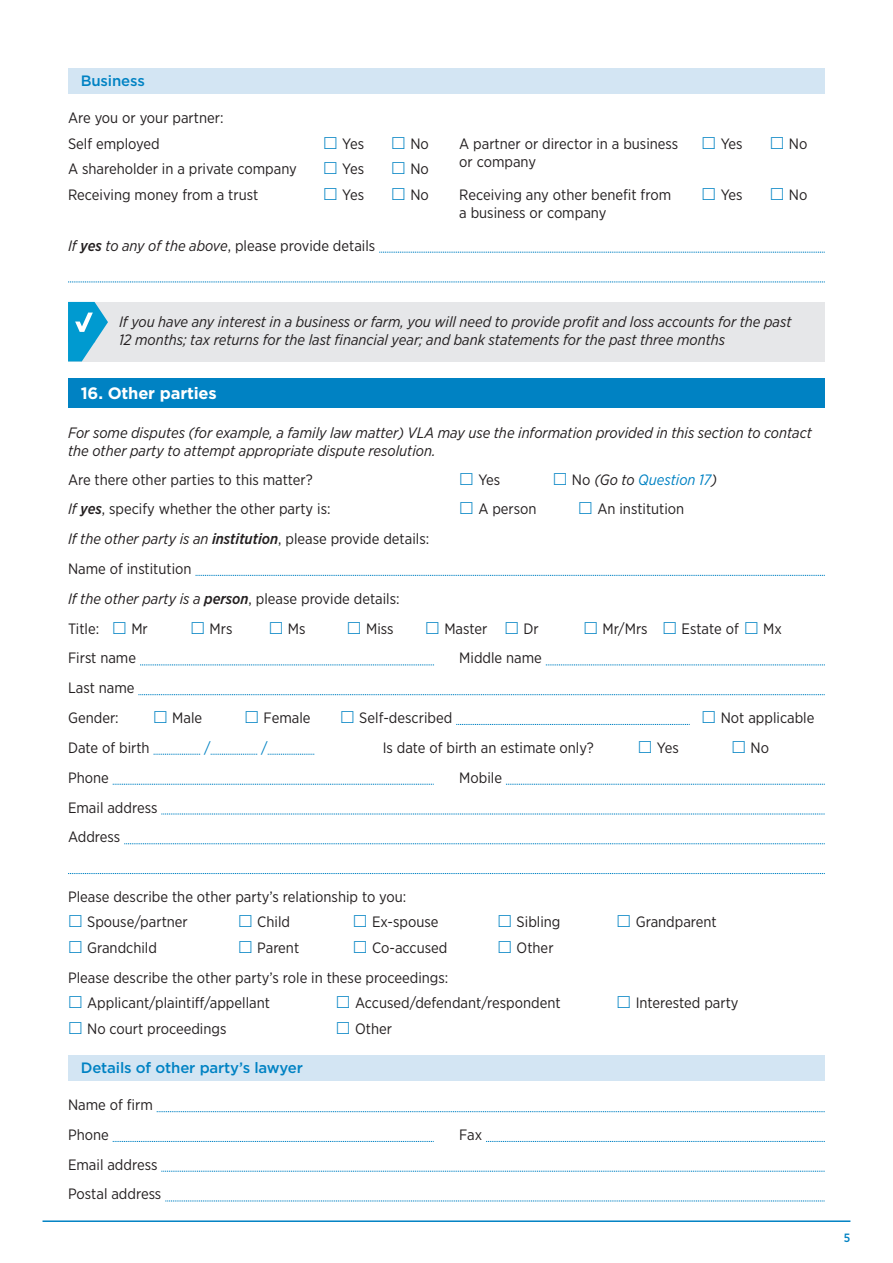
<style>
.page{position:relative;width:893px;height:1263px;background:#fff}
.page>*{position:absolute;margin:0;border:0;box-sizing:border-box;transform-origin:0 0}
.t1{font:700 16.5px "Gotham";letter-spacing:-.01em;color:#fff}
.t2{font:15px/29.7px "Gotham Narrow";color:#231f20}
.t3{font:italic 15px/18px "Gotham Narrow";color:#231f20}
.t4{font:500 15px "Gotham";letter-spacing:-.01em;color:#0082c3}
.t5{font:italic 15px "Gotham Narrow";color:#0082c3}
.t6{font:15px "Gotham Narrow";color:#0082c3}
.t7{font:500 12px "Gotham Narrow";color:#0082c3}
.s1{font-style:italic}
.s2{font-weight:500;font-style:italic}
.s3{font-style:normal;color:#231f20}
.s4{color:#231f20}
</style>
<div class="page">
<hr style="left:43px;top:1220px;width:807px;height:2px;background:#0082c3">
<div style="left:68px;top:68px;width:757px;height:26px;background:#d3e5f3"></div>
<svg style="left:379px;top:252px;width:446px;height:1px"></svg>
<svg style="left:68px;top:282px;width:757px;height:1px"></svg>
<div style="left:68px;top:302px;width:757px;height:59px;background:#e6e7e9"></div>
<div style="left:68px;top:378px;width:757px;height:30px;background:#0082c3"></div>
<svg style="left:196px;top:575px;width:629px;height:1px"></svg>
<svg style="left:140px;top:665px;width:294px;height:1px"></svg>
<svg style="left:546px;top:665px;width:279px;height:1px"></svg>
<svg style="left:138px;top:694px;width:687px;height:1px"></svg>
<svg style="left:456px;top:724px;width:234px;height:1px"></svg>
<svg style="left:154px;top:754px;width:46px;height:1px"></svg>
<svg style="left:211px;top:754px;width:46px;height:1px"></svg>
<svg style="left:268px;top:754px;width:46px;height:1px"></svg>
<svg style="left:113px;top:784px;width:321px;height:1px"></svg>
<svg style="left:506px;top:784px;width:319px;height:1px"></svg>
<svg style="left:161px;top:814px;width:664px;height:1px"></svg>
<svg style="left:124px;top:843px;width:701px;height:1px"></svg>
<svg style="left:68px;top:873px;width:757px;height:1px"></svg>
<div style="left:68px;top:1055px;width:757px;height:25px;background:#d3e5f3"></div>
<svg style="left:157px;top:1111px;width:668px;height:1px"></svg>
<svg style="left:113px;top:1141px;width:321px;height:1px"></svg>
<svg style="left:486px;top:1141px;width:339px;height:1px"></svg>
<svg style="left:161px;top:1171px;width:664px;height:1px"></svg>
<svg style="left:165px;top:1201px;width:660px;height:1px"></svg>
<svg style="left:68px;top:302px;width:40px;height:59px"></svg>
<p class="t4" style="left:81px;top:70px;width:66px">Business</p>
<p class="t2" style="left:68px;top:105px;width:157px;line-height:25.5px">Are you or your partner:<br>Self employed</p>
<p class="t2" style="left:342px;top:128px;width:23px">Yes</p>
<p class="t2" style="left:410px;top:128px;width:20px">No</p>
<p class="t2" style="left:459px;top:134px;width:221px;line-height:18px">A partner or director in a business or company</p>
<p class="t2" style="left:721px;top:128px;width:23px">Yes</p>
<p class="t2" style="left:789px;top:128px;width:20px">No</p>
<p class="t2" style="left:68px;top:154px;width:230px">A shareholder in a private company</p>
<p class="t2" style="left:342px;top:154px;width:23px">Yes</p>
<p class="t2" style="left:410px;top:154px;width:20px">No</p>
<p class="t2" style="left:68px;top:179px;width:192px">Receiving money from a trust</p>
<p class="t2" style="left:342px;top:179px;width:23px">Yes</p>
<p class="t2" style="left:410px;top:179px;width:20px">No</p>
<p class="t2" style="left:459px;top:185px;width:213px;line-height:18px">Receiving any other benefit from a business or company</p>
<p class="t2" style="left:721px;top:179px;width:23px">Yes</p>
<p class="t2" style="left:789px;top:179px;width:20px">No</p>
<p class="t2" style="left:68px;top:230px;width:309px"><span class="s1">If</span> <span class="s2">yes</span> <span class="s1">to any of the above</span>, please provide details</p>
<p class="t3" style="left:119px;top:312px;width:674px">If you have any interest in a business or farm, you will need to provide profit and loss accounts for the past<br>12 months; tax returns for the last financial year; and bank statements for the past three months</p>
<p class="t1" style="left:81px;top:382px;width:138px">16. Other parties</p>
<p class="t3" style="left:68px;top:423px;width:745px">For some disputes (for example, a family law matter) VLA may use the information provided in this section to contact the other party to attempt appropriate dispute resolution.</p>
<p class="t2" style="left:68px;top:464px;width:246px">Are there other parties to this matter?</p>
<p class="t2" style="left:478px;top:464px;width:23px">Yes</p>
<p class="t5" style="left:572px;top:470px;width:147px"><span class="s3">No</span> <span class="s4">(Go to</span> Question 17<span class="s4">)</span></p>
<p class="t2" style="left:68px;top:494px;width:264px"><span class="s1">If</span> <span class="s2">yes</span>, specify whether the other party is:</p>
<p class="t2" style="left:478px;top:494px;width:60px">A person</p>
<p class="t2" style="left:597px;top:494px;width:88px">An institution</p>
<p class="t2" style="left:68px;top:524px;width:363px"><span class="s1">If the other party is an</span> <span class="s2">institution</span>, please provide details:<br>Name of institution<br><span class="s1">If the other party is a</span> <span class="s2">person</span>, please provide details:<br>Title:</p>
<p class="t2" style="left:131px;top:613px;width:18px">Mr</p>
<p class="t2" style="left:210px;top:613px;width:24px">Mrs</p>
<p class="t2" style="left:288px;top:613px;width:19px">Ms</p>
<p class="t2" style="left:366px;top:613px;width:29px">Miss</p>
<p class="t2" style="left:444px;top:613px;width:45px">Master</p>
<p class="t2" style="left:523px;top:613px;width:17px">Dr</p>
<p class="t2" style="left:603px;top:613px;width:47px">Mr/Mrs</p>
<p class="t2" style="left:682px;top:613px;width:59px">Estate of</p>
<p class="t2" style="left:763px;top:613px;width:20px">Mx</p>
<p class="t2" style="left:68px;top:643px;width:70px">First name</p>
<p class="t2" style="left:459px;top:643px;width:84px">Middle name</p>
<p class="t2" style="left:68px;top:673px;width:68px">Last name<br>Gender:</p>
<p class="t2" style="left:172px;top:702px;width:31px">Male</p>
<p class="t2" style="left:264px;top:702px;width:48px">Female</p>
<p class="t2" style="left:359px;top:702px;width:95px">Self-described</p>
<p class="t2" style="left:721px;top:702px;width:95px">Not applicable</p>
<p class="t2" style="left:68px;top:732px;width:83px">Date of birth</p>
<p class="t6" style="left:204px;top:738px;width:8px">/</p>
<p class="t6" style="left:261px;top:738px;width:8px">/</p>
<p class="t2" style="left:383px;top:732px;width:213px">Is date of birth an estimate only?</p>
<p class="t2" style="left:657px;top:732px;width:23px">Yes</p>
<p class="t2" style="left:750px;top:732px;width:20px">No</p>
<p class="t2" style="left:68px;top:762px;width:42px">Phone</p>
<p class="t2" style="left:459px;top:762px;width:44px">Mobile</p>
<p class="t2" style="left:68px;top:792px;width:91px">Email address<br>Address</p>
<p class="t2" style="left:87px;top:883px;width:321px;line-height:25.5px;text-indent:-19px">Please describe the other party’s relationship to you:<br>Spouse/partner</p>
<p class="t2" style="left:257px;top:907px;width:34px">Child</p>
<p class="t2" style="left:372px;top:907px;width:68px">Ex-spouse</p>
<p class="t2" style="left:517px;top:907px;width:45px">Sibling</p>
<p class="t2" style="left:636px;top:907px;width:83px">Grandparent</p>
<p class="t2" style="left:87px;top:932px;width:71px">Grandchild</p>
<p class="t2" style="left:257px;top:932px;width:43px">Parent</p>
<p class="t2" style="left:372px;top:932px;width:77px">Co-accused</p>
<p class="t2" style="left:517px;top:932px;width:38px">Other</p>
<p class="t2" style="left:87px;top:964px;width:363px;line-height:25.5px;text-indent:-19px">Please describe the other party’s role in these proceedings:<br>Applicant/plaintiff/appellant</p>
<p class="t2" style="left:355px;top:988px;width:207px">Accused/defendant/respondent</p>
<p class="t2" style="left:636px;top:988px;width:104px">Interested party</p>
<p class="t2" style="left:87px;top:1013px;width:141px">No court proceedings</p>
<p class="t2" style="left:355px;top:1013px;width:38px">Other</p>
<p class="t4" style="left:81px;top:1057px;width:224px">Details of other party’s lawyer</p>
<p class="t2" style="left:68px;top:1090px;width:86px">Name of firm<br>Phone</p>
<p class="t2" style="left:68px;top:1149px;width:95px">Email address<br>Postal address</p>
<p class="t2" style="left:459px;top:1119px;width:24px">Fax</p>
<p class="t7" style="left:844px;top:1230px;width:8px">5</p>
</div>
